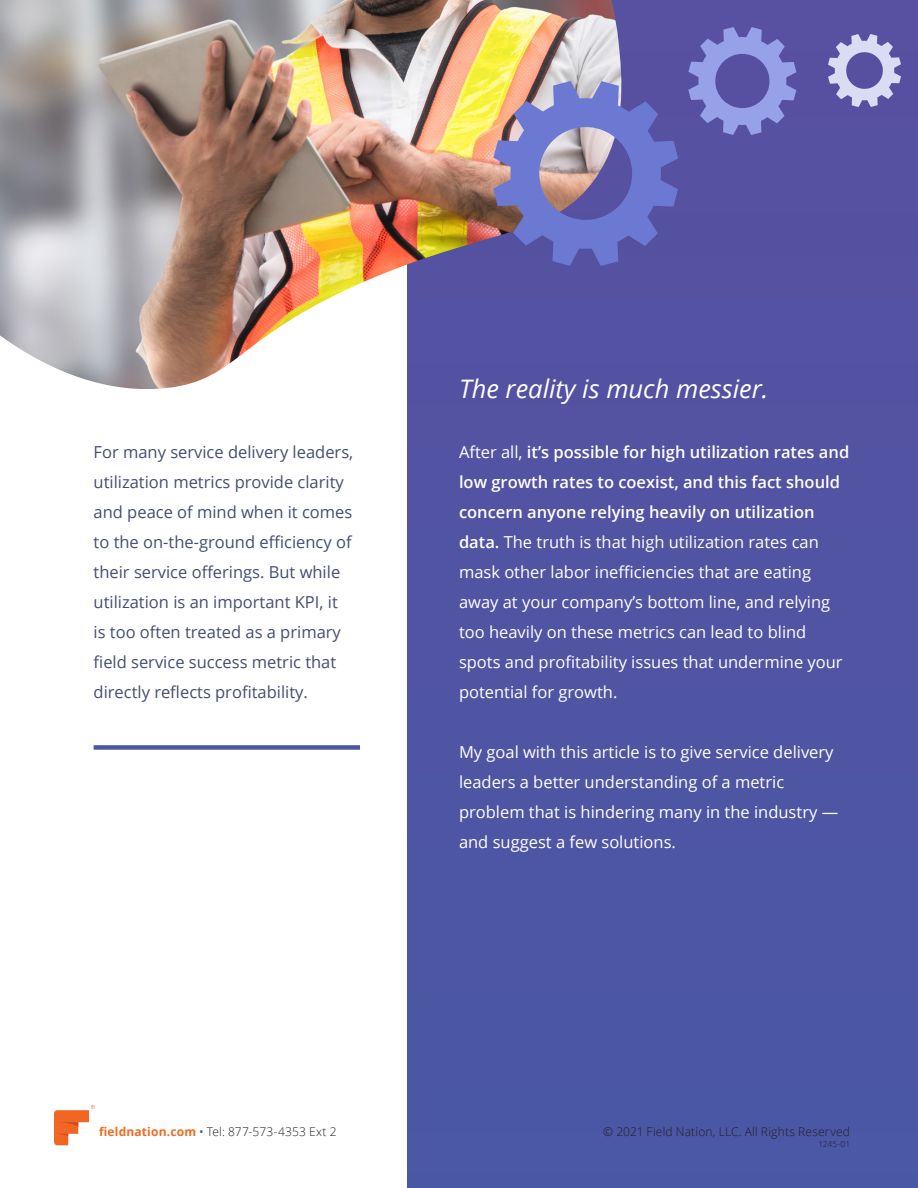
<style>
.page{position:relative;width:918px;height:1188px;background:#fff}
.page>*{position:absolute;margin:0;border:0;box-sizing:border-box;transform-origin:0 0}
.t1{font:italic 25.5px "Open Sans";color:#fff}
.t2{font:16.5px/30px "Open Sans";color:#fff}
.t3{font:16.5px/30px "Open Sans";color:#454e6e}
.t4{font:300 12px "Open Sans";letter-spacing:.015em;color:#231f20}
.t5{font:300 8.25px "Open Sans";color:#231f20}
.s1{font-weight:600}
.s2{font-weight:700;color:#f16a22}
.s3{font-weight:400;color:#4957a6}
</style>
<div class="page">
<div style="left:407px;top:0;width:511px;height:1188px;background:#4f55a3"></div>
<img style="left:0;top:0;width:622px;height:389px">
<svg style="left:688px;top:27px;width:108px;height:108px"></svg>
<svg style="left:493px;top:81px;width:185px;height:185px"></svg>
<svg style="left:828px;top:34px;width:73px;height:73px"></svg>
<div style="left:94px;top:745px;width:266px;height:5px;background:#4957a6"></div>
<svg style="left:54px;top:1105px;width:40px;height:40px"></svg>
<p class="t3" style="left:94px;top:437px;width:261px">For many service delivery leaders, utilization metrics provide clarity and peace of mind when it comes to the on-the-ground efficiency of their service offerings. But while utilization is an important KPI, it is too often treated as a primary field service success metric that directly reflects profitability.</p>
<p class="t1" style="left:459px;top:371px;width:311px">The reality is much messier.</p>
<p class="t2" style="left:459px;top:437px;width:392px">After all, <span class="s1">it’s possible for high utilization rates and low growth rates to coexist, and this fact should concern anyone relying heavily on utilization data.</span> The truth is that high utilization rates can mask other labor inefficiencies that are eating away at your company’s bottom line, and relying too heavily on these metrics can lead to blind spots and profitability issues that undermine your potential for growth.</p>
<p class="t2" style="left:459px;top:737px;width:381px">My goal with this article is to give service delivery leaders a better understanding of a metric problem that is hindering many in the industry — and suggest a few solutions.</p>
<p class="t4" style="left:99px;top:1123px;width:239px"><span class="s2">fieldnation.com</span> <span class="s3">•</span> Tel: 877-573-4353 Ext 2</p>
<p class="t4" style="left:603px;top:1123px;width:248px">© 2021 Field Nation, LLC. All Rights Reserved</p>
<p class="t5" style="left:819px;top:1139px;width:33px">1245-01</p>
</div>
